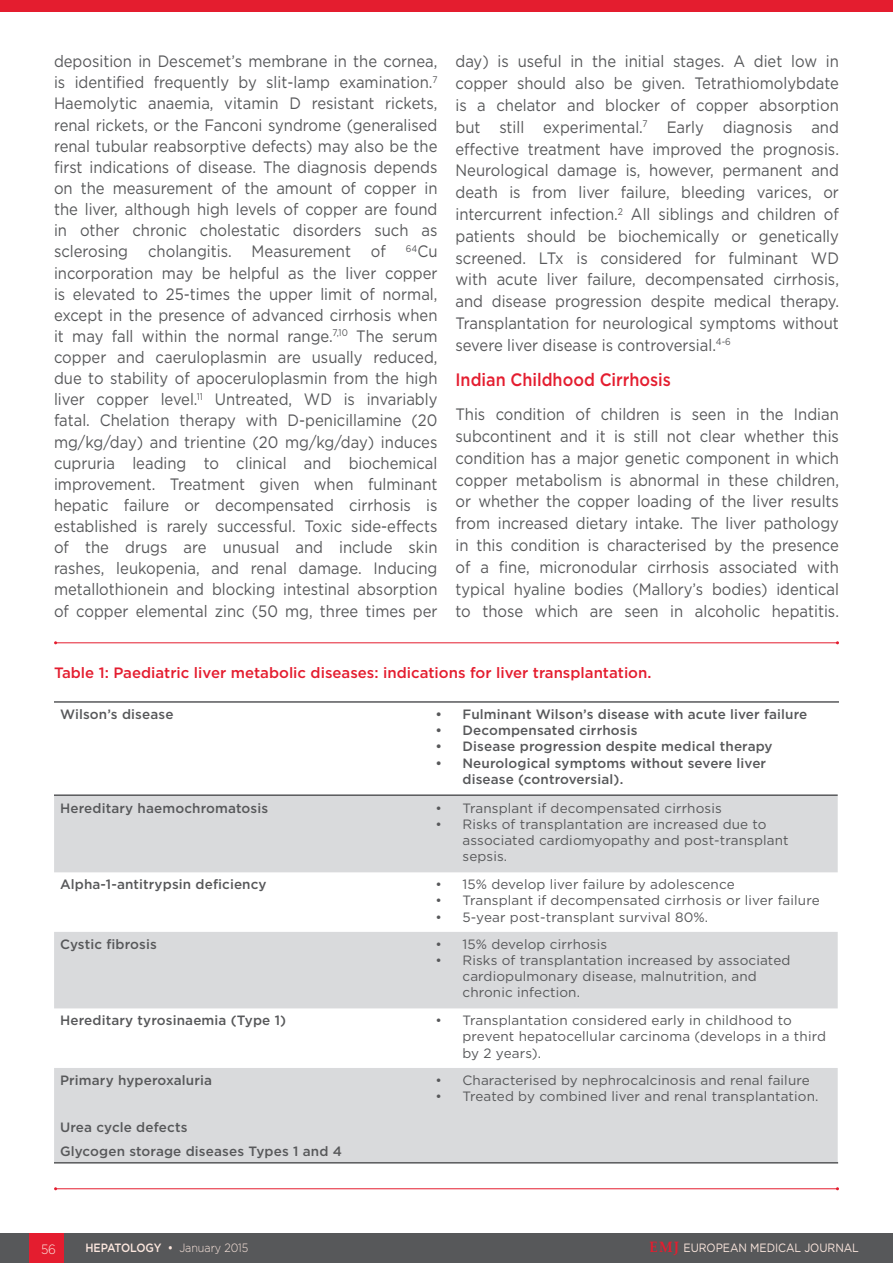
<style>
.page{position:relative;width:893px;height:1263px;background:#fff}
.page>*{position:absolute;margin:0;border:0;box-sizing:border-box;transform-origin:0 0}
.TEXT_BODY{font:500 18px "Gotham";color:#e41d2f;scale:.9 1}
.TEXT_BODY-2{font:16.5px/21.1px "Gotham";color:#57585a;text-align:justify;scale:.9 1}
.FIGURE_LEGEND{font:500 15px "Gotham";color:#e41d2f}
.t1{font:13.5px/16.2px "Gotham";letter-spacing:.01em;color:#57585a}
.Table_text{font:500 13.5px/16.2px "Gotham";letter-spacing:.01em;color:#57585a}
.t2{font:300 13.5px "Gotham";color:#fce7de;scale:.9 1}
.t3{font:12px "Gotham";letter-spacing:-.005em;color:#fce7de;scale:.9 1}
.t4{font:500 12px "Gotham";letter-spacing:-.035em;color:#fce7de;scale:.9 1}
.s1{font-weight:300}
.s2{font-family:"Palatino Linotype";font-weight:700;font-size:15px;color:#e41d2f}
</style>
<div class="page">
<div style="left:0;top:1233px;width:893px;height:30px;background:#57585a"></div>
<div style="left:30px;top:1233px;width:34px;height:30px;background:#e41d2f"></div>
<div style="left:0;top:0;width:893px;height:11px;background:#e41d2f"></div>
<hr style="left:56px;top:642px;width:781px;height:1px;background:#e41d2f">
<svg style="left:54px;top:796px;width:784px;height:366px;fill:#d9dadc"></svg>
<hr style="left:56px;top:1188px;width:781px;height:1px;background:#e41d2f">
<hr style="left:54px;top:701px;width:785px;height:2px;background:#57585a">
<hr style="left:54px;top:1162px;width:784px;height:1px;background:#57585a">
<hr style="left:54px;top:794px;width:784px;height:2px;background:#57585a">
<p class="TEXT_BODY-2" style="left:54px;top:50px;width:428px">deposition in Descemet’s membrane in the cornea, is identified frequently by slit-lamp examination.<sup>7<br></sup>Haemolytic anaemia, vitamin D resistant rickets, renal rickets, or the Fanconi syndrome (generalised renal tubular reabsorptive defects) may also be the first indications of disease. The diagnosis depends on the measurement of the amount of copper in the liver, although high levels of copper are found in other chronic cholestatic disorders such as sclerosing cholangitis. Measurement of <sup>64</sup>Cu incorporation may be helpful as the liver copper is elevated to 25-times the upper limit of normal, except in the presence of advanced cirrhosis when it may fall within the normal range.<sup>7,10</sup> The serum copper and caeruloplasmin are usually reduced, due to stability of apoceruloplasmin from the high liver copper level.<sup>11</sup> Untreated, WD is invariably fatal. Chelation therapy with D-penicillamine (20 mg/kg/day) and trientine (20 mg/kg/day) induces cupruria leading to clinical and biochemical improvement. Treatment given when fulminant hepatic failure or decompensated cirrhosis is established is rarely successful. Toxic side-effects of the drugs are unusual and include skin rashes, leukopenia, and renal damage. Inducing metallothionein and blocking intestinal absorption of copper elemental zinc (50 mg, three times per</p>
<p class="TEXT_BODY-2" style="left:455px;top:50px;width:428px;line-height:21.9px">day) is useful in the initial stages. A diet low in copper should also be given. Tetrathiomolybdate is a chelator and blocker of copper absorption but still experimental.<sup>7</sup> Early diagnosis and effective treatment have improved the prognosis.<br>Neurological damage is, however, permanent and death is from liver failure, bleeding varices, or intercurrent infection.<sup>2</sup> All siblings and children of patients should be biochemically or genetically screened. LTx is considered for fulminant WD with acute liver failure, decompensated cirrhosis, and disease progression despite medical therapy.<br>Transplantation for neurological symptoms without severe liver disease is controversial.<sup>4-6</sup></p>
<p class="TEXT_BODY" style="left:455px;top:367px;width:241px">Indian Childhood Cirrhosis</p>
<p class="TEXT_BODY-2" style="left:455px;top:403px;width:428px;line-height:21.9px">This condition of children is seen in the Indian subcontinent and it is still not clear whether this condition has a major genetic component in which copper metabolism is abnormal in these children, or whether the copper loading of the liver results from increased dietary intake. The liver pathology in this condition is characterised by the presence of a fine, micronodular cirrhosis associated with typical hyaline bodies (Mallory’s bodies) identical to those which are seen in alcoholic hepatitis.</p>
<p class="FIGURE_LEGEND" style="left:54px;top:663px;width:599px">Table 1: Paediatric liver metabolic diseases: indications for liver transplantation.</p>
<p class="Table_text" style="left:60px;top:706px;width:115px">Wilson’s disease</p>
<p class="Table_text" style="left:435px;top:706px;width:373px">• Fulminant Wilson’s disease with acute liver failure</p>
<p class="Table_text" style="left:435px;top:722px;width:204px">• Decompensated cirrhosis</p>
<p class="Table_text" style="left:435px;top:738px;width:339px">• Disease progression despite medical therapy</p>
<p class="Table_text" style="left:462px;top:755px;width:305px;text-indent:-27px">• Neurological symptoms without severe liver disease (controversial).</p>
<p class="Table_text" style="left:60px;top:799px;width:210px">Hereditary haemochromatosis</p>
<p class="t1" style="left:435px;top:799px;width:288px">• Transplant if decompensated cirrhosis</p>
<p class="t1" style="left:462px;top:816px;width:328px;text-indent:-27px">• Risks of transplantation are increased due to associated cardiomyopathy and post-transplant sepsis.</p>
<p class="Table_text" style="left:60px;top:876px;width:208px">Alpha-1-antitrypsin deficiency</p>
<p class="t1" style="left:435px;top:876px;width:301px">• 15% develop liver failure by adolescence</p>
<p class="t1" style="left:435px;top:892px;width:386px">• Transplant if decompensated cirrhosis or liver failure</p>
<p class="t1" style="left:435px;top:908px;width:274px">• 5-year post-transplant survival 80%.</p>
<p class="Table_text" style="left:60px;top:936px;width:98px">Cystic fibrosis</p>
<p class="t1" style="left:435px;top:935px;width:173px">• 15% develop cirrhosis</p>
<p class="t1" style="left:462px;top:952px;width:329px;text-indent:-27px">• Risks of transplantation increased by associated cardiopulmonary disease, malnutrition, and chronic infection.</p>
<p class="Table_text" style="left:60px;top:1012px;width:228px">Hereditary tyrosinaemia (Type 1)</p>
<p class="t1" style="left:462px;top:1012px;width:365px;text-indent:-27px">• Transplantation considered early in childhood to prevent hepatocellular carcinoma (develops in a third by 2 years).</p>
<p class="Table_text" style="left:60px;top:1072px;width:153px">Primary hyperoxaluria</p>
<p class="t1" style="left:435px;top:1071px;width:376px">• Characterised by nephrocalcinosis and renal failure</p>
<p class="t1" style="left:435px;top:1088px;width:384px">• Treated by combined liver and renal transplantation.</p>
<p class="Table_text" style="left:60px;top:1118px;width:129px">Urea cycle defects</p>
<p class="Table_text" style="left:60px;top:1142px;width:283px">Glycogen storage diseases Types 1 and 4</p>
<p class="t2" style="left:41px;top:1240px;width:18px">56</p>
<p class="t4" style="left:85px;top:1240px;width:183px">HEPATOLOGY • <span class="s1">January 2015</span></p>
<p class="t3" style="left:650px;top:1240px;width:234px"><span class="s2">EMJ</span> EUROPEAN MEDICAL JOURNAL</p>
</div>
